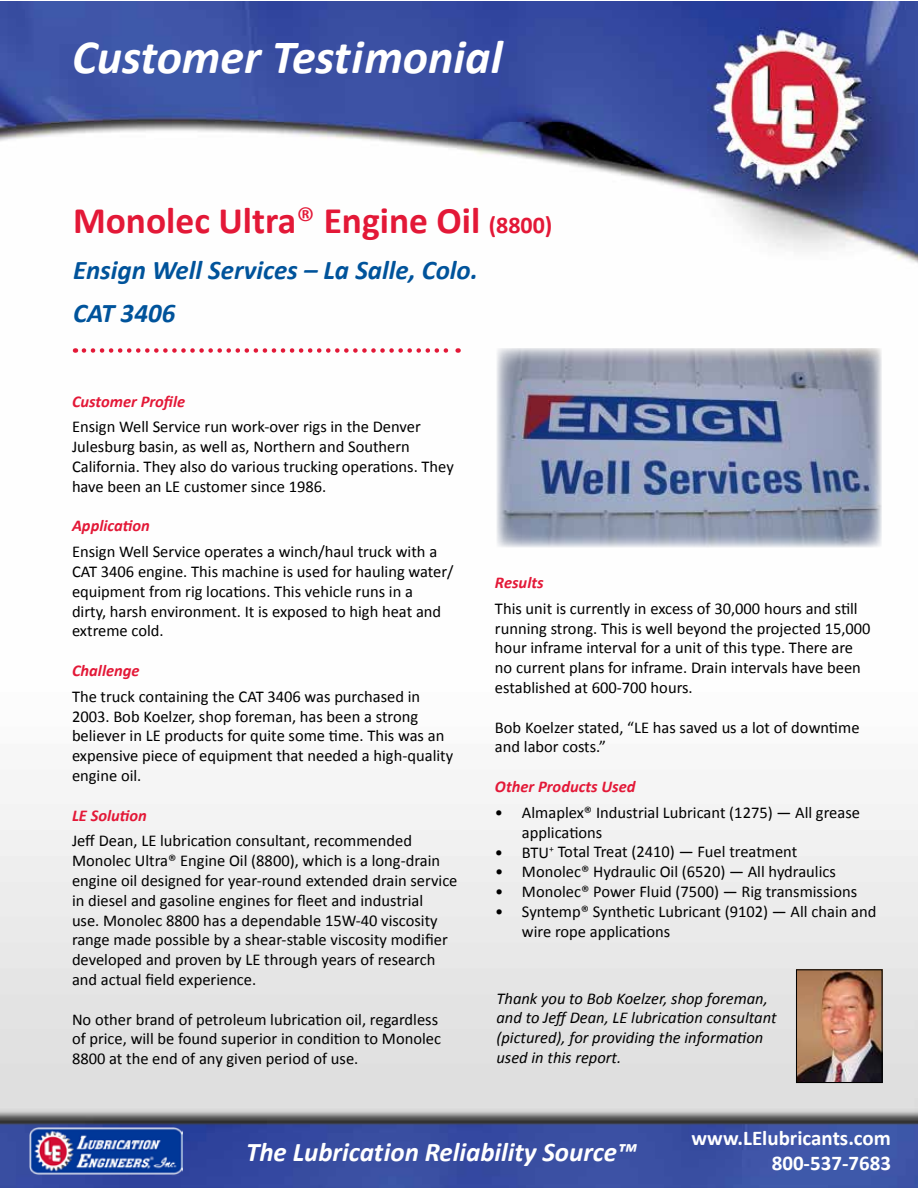
<style>
.page{position:relative;width:918px;height:1188px;background:#fff}
.page>*{position:absolute;margin:0;border:0;box-sizing:border-box;transform-origin:0 0}
.t1{font:italic 700 48px "Calibri";color:#fff}
.t2{font:700 37.5px "Calibri";color:#e31837}
.t3{font:italic 700 27px/42.9px "Calibri";color:#00539b}
.t4{font:italic 700 27px "Calibri";color:#fff}
.t5{font:700 21px/25.2px "Calibri";color:#fff;text-align:right}
.t6{font:16.5px/19.8px "Calibri";color:#000}
.t7{font:italic 16.5px/19.8px "Calibri";color:#000}
.t8{font:italic 700 16.5px "Calibri";color:#e31837}
.s1{font-weight:400}
.s2{font-size:24px}
</style>
<div class="page">
<img style="left:1px;top:1px;width:917px;height:1187px">
<img style="left:28px;top:1125px;width:154px;height:50px">
<svg style="left:84px;top:348px;width:375px;height:5px"></svg>
<img style="left:496px;top:348px;width:386px;height:199px">
<img style="left:798px;top:971px;width:83px;height:110px">
<div style="left:796px;top:969px;width:87px;height:114px;border:1px solid #000"></div>
<h1 class="t1" style="left:72px;top:27px;width:432px">Customer Testimonial</h1>
<h2 class="t2" style="left:73px;top:197px;width:481px">Monolec Ultra<span class="s1">®</span> Engine Oil <span class="s2">(8800)</span></h2>
<h3 class="t3" style="left:73px;top:249px;width:407px">Ensign Well Services – La Salle, Colo.<br>CAT 3406</h3>
<p class="t8" style="left:72px;top:391px;width:115px">Customer Profile</p>
<p class="t6" style="left:72px;top:417px;width:383px">Ensign Well Service run work-over rigs in the Denver Julesburg basin, as well as, Northern and Southern California. They also do various trucking operations. They have been an LE customer since 1986.</p>
<p class="t8" style="left:72px;top:515px;width:79px">Application</p>
<p class="t6" style="left:72px;top:542px;width:383px">Ensign Well Service operates a winch/haul truck with a CAT 3406 engine. This machine is used for hauling water/ equipment from rig locations. This vehicle runs in a<br>dirty, harsh environment. It is exposed to high heat and extreme cold.</p>
<p class="t8" style="left:72px;top:660px;width:69px">Challenge</p>
<p class="t6" style="left:72px;top:686px;width:383px">The truck containing the CAT 3406 was purchased in 2003. Bob Koelzer, shop foreman, has been a strong believer in LE products for quite some time. This was an expensive piece of equipment that needed a high-quality engine oil.</p>
<p class="t8" style="left:72px;top:805px;width:76px">LE Solution</p>
<p class="t6" style="left:72px;top:831px;width:387px">Jeff Dean, LE lubrication consultant, recommended Monolec Ultra® Engine Oil (8800), which is a long-drain engine oil designed for year-round extended drain service in diesel and gasoline engines for fleet and industrial<br>use. Monolec 8800 has a dependable 15W-40 viscosity range made possible by a shear-stable viscosity modifier developed and proven by LE through years of research and actual field experience.</p>
<p class="t6" style="left:72px;top:1009px;width:371px">No other brand of petroleum lubrication oil, regardless of price, will be found superior in condition to Monolec<br>8800 at the end of any given period of use.</p>
<p class="t8" style="left:495px;top:572px;width:50px">Results</p>
<p class="t6" style="left:495px;top:599px;width:377px">This unit is currently in excess of 30,000 hours and still running strong. This is well beyond the projected 15,000 hour inframe interval for a unit of this type. There are no current plans for inframe. Drain intervals have been established at 600-700 hours.</p>
<p class="t6" style="left:495px;top:717px;width:366px">Bob Koelzer stated, “LE has saved us a lot of downtime and labor costs.”</p>
<p class="t8" style="left:495px;top:776px;width:142px">Other Products Used</p>
<p class="t6" style="left:522px;top:803px;width:340px;text-indent:-27px">• Almaplex® Industrial Lubricant (1275) — All grease applications</p>
<p class="t6" style="left:495px;top:842px;width:304px">• BTU<sup>+</sup> Total Treat (2410) — Fuel treatment</p>
<p class="t6" style="left:495px;top:862px;width:342px">• Monolec® Hydraulic Oil (6520) — All hydraulics</p>
<p class="t6" style="left:495px;top:882px;width:364px">• Monolec® Power Fluid (7500) — Rig transmissions</p>
<p class="t6" style="left:522px;top:902px;width:356px;text-indent:-27px">• Syntemp® Synthetic Lubricant (9102) — All chain and wire rope applications</p>
<p class="t7" style="left:496px;top:988px;width:282px">Thank you to Bob Koelzer, shop foreman, and to Jeff Dean, LE lubrication consultant (pictured), for providing the information used in this report.</p>
<h3 class="t4" style="left:246px;top:1135px;width:392px">The Lubrication Reliability Source™</h3>
<p class="t5" style="left:692px;top:1125px;width:201px">www.LElubricants.com<br>800-537-7683</p>
</div>
